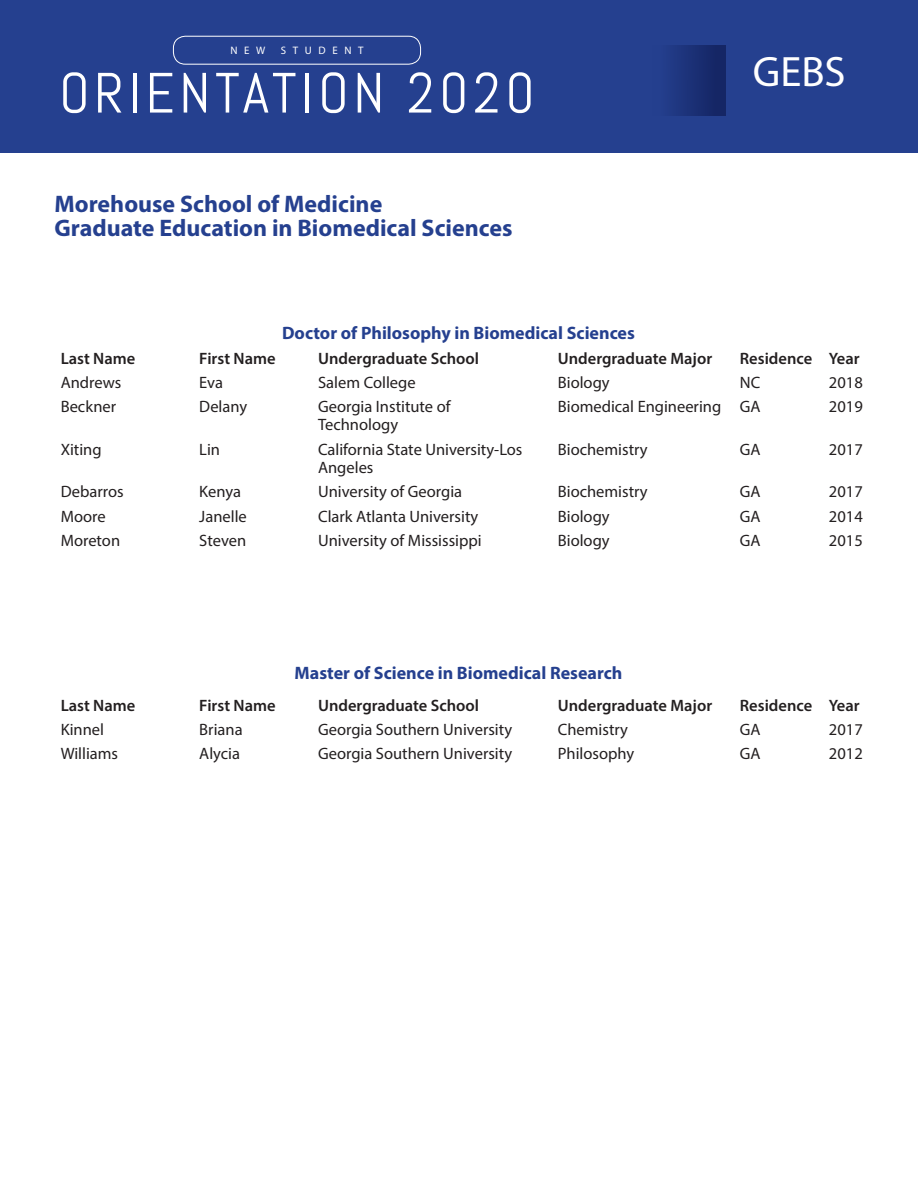
<style>
.page{position:relative;width:918px;height:1188px;background:#fff}
.page>*{position:absolute;margin:0;border:0;box-sizing:border-box;transform-origin:0 0}
.t1{font:56.7px "Abel";letter-spacing:.08em;color:#fff}
.t2{font:42.75px "Myriad Pro";color:#fff}
.Orientation_subhead{font:700 24px "Myriad Pro";color:#25408f}
.Officesub_center{font:700 18px "Myriad Pro";color:#25408f}
.t3{font:16.5px/18px "Myriad Pro";color:#231f20}
.t4{font:600 16.5px "Myriad Pro";color:#231f20}
.t5{font:10.8px "Myriad Pro";letter-spacing:.61em;color:#fff}
</style>
<div class="page">
<div style="left:0;top:0;width:918px;height:153px;background:#25408f"></div>
<div style="left:652px;top:45px;width:74px;height:71px;background:linear-gradient(to right,#254191,#132361)"></div>
<div style="left:173px;top:36px;width:248px;height:28px;border:1px solid #fff;border-radius:12px"></div>
<p class="t5" style="left:230px;top:44px;width:37px">NEW</p>
<p class="t5" style="left:281px;top:44px;width:84px">STUDENT</p>
<p class="t1" style="left:59px;top:57px;width:477px">ORIENTATION 2020</p>
<p class="Orientation_subhead" style="left:55px;top:189px;width:329px">Morehouse School of Medicine</p>
<p class="Orientation_subhead" style="left:55px;top:213px;width:460px">Graduate Education in Biomedical Sciences</p>
<p class="Officesub_center" style="left:282px;top:321px;width:354px">Doctor of Philosophy in Biomedical Sciences</p>
<p class="t2" style="left:753px;top:45px;width:94px">GEBS</p>
<p class="t4" style="left:61px;top:348px;width:76px">Last Name</p>
<p class="t4" style="left:199px;top:348px;width:78px">First Name</p>
<p class="t4" style="left:318px;top:348px;width:163px">Undergraduate School</p>
<p class="t4" style="left:558px;top:348px;width:156px">Undergraduate Major</p>
<p class="t4" style="left:740px;top:348px;width:74px">Residence</p>
<p class="t4" style="left:829px;top:348px;width:32px">Year</p>
<p class="t3" style="left:61px;top:373px;width:62px">Andrews</p>
<p class="t3" style="left:199px;top:373px;width:25px">Eva</p>
<p class="t3" style="left:318px;top:373px;width:99px">Salem College</p>
<p class="t3" style="left:558px;top:373px;width:53px">Biology</p>
<p class="t3" style="left:740px;top:373px;width:22px">NC</p>
<p class="t3" style="left:829px;top:373px;width:35px">2018</p>
<p class="t3" style="left:61px;top:398px;width:57px">Beckner</p>
<p class="t3" style="left:199px;top:398px;width:49px">Delany</p>
<p class="t3" style="left:318px;top:398px;width:134px">Georgia Institute of</p>
<p class="t3" style="left:318px;top:416px;width:82px">Technology</p>
<p class="t3" style="left:558px;top:398px;width:165px">Biomedical Engineering</p>
<p class="t3" style="left:740px;top:398px;width:22px">GA</p>
<p class="t3" style="left:829px;top:398px;width:35px">2019</p>
<p class="t3" style="left:61px;top:440px;width:42px">Xiting</p>
<p class="t3" style="left:199px;top:440px;width:22px">Lin</p>
<p class="t3" style="left:318px;top:440px;width:206px">California State University-Los<br>Angeles</p>
<p class="t3" style="left:558px;top:440px;width:91px">Biochemistry</p>
<p class="t3" style="left:740px;top:440px;width:22px">GA</p>
<p class="t3" style="left:829px;top:440px;width:35px">2017</p>
<p class="t3" style="left:61px;top:482px;width:64px">Debarros</p>
<p class="t3" style="left:199px;top:482px;width:43px">Kenya</p>
<p class="t3" style="left:318px;top:482px;width:146px">University of Georgia</p>
<p class="t3" style="left:558px;top:482px;width:91px">Biochemistry</p>
<p class="t3" style="left:740px;top:482px;width:22px">GA</p>
<p class="t3" style="left:829px;top:482px;width:35px">2017</p>
<p class="t3" style="left:61px;top:507px;width:46px">Moore</p>
<p class="t3" style="left:199px;top:507px;width:49px">Janelle</p>
<p class="t3" style="left:318px;top:507px;width:162px">Clark Atlanta University</p>
<p class="t3" style="left:558px;top:507px;width:53px">Biology</p>
<p class="t3" style="left:740px;top:507px;width:22px">GA</p>
<p class="t3" style="left:829px;top:507px;width:35px">2014</p>
<p class="t3" style="left:61px;top:531px;width:61px">Moreton</p>
<p class="t3" style="left:199px;top:531px;width:48px">Steven</p>
<p class="t3" style="left:318px;top:531px;width:165px">University of Mississippi</p>
<p class="t3" style="left:558px;top:531px;width:53px">Biology</p>
<p class="t3" style="left:740px;top:531px;width:22px">GA</p>
<p class="t3" style="left:829px;top:531px;width:35px">2015</p>
<p class="Officesub_center" style="left:295px;top:661px;width:329px">Master of Science in Biomedical Research</p>
<p class="t4" style="left:61px;top:695px;width:76px">Last Name</p>
<p class="t4" style="left:199px;top:695px;width:78px">First Name</p>
<p class="t4" style="left:318px;top:695px;width:163px">Undergraduate School</p>
<p class="t4" style="left:558px;top:695px;width:156px">Undergraduate Major</p>
<p class="t4" style="left:740px;top:695px;width:74px">Residence</p>
<p class="t4" style="left:829px;top:695px;width:32px">Year</p>
<p class="t3" style="left:61px;top:720px;width:45px">Kinnel</p>
<p class="t3" style="left:199px;top:720px;width:45px">Briana</p>
<p class="t3" style="left:318px;top:720px;width:196px">Georgia Southern University</p>
<p class="t3" style="left:558px;top:720px;width:72px">Chemistry</p>
<p class="t3" style="left:740px;top:720px;width:22px">GA</p>
<p class="t3" style="left:829px;top:720px;width:35px">2017</p>
<p class="t3" style="left:61px;top:745px;width:59px">Williams</p>
<p class="t3" style="left:199px;top:745px;width:42px">Alycia</p>
<p class="t3" style="left:318px;top:745px;width:196px">Georgia Southern University</p>
<p class="t3" style="left:558px;top:745px;width:78px">Philosophy</p>
<p class="t3" style="left:740px;top:745px;width:22px">GA</p>
<p class="t3" style="left:829px;top:745px;width:35px">2012</p>
</div>
